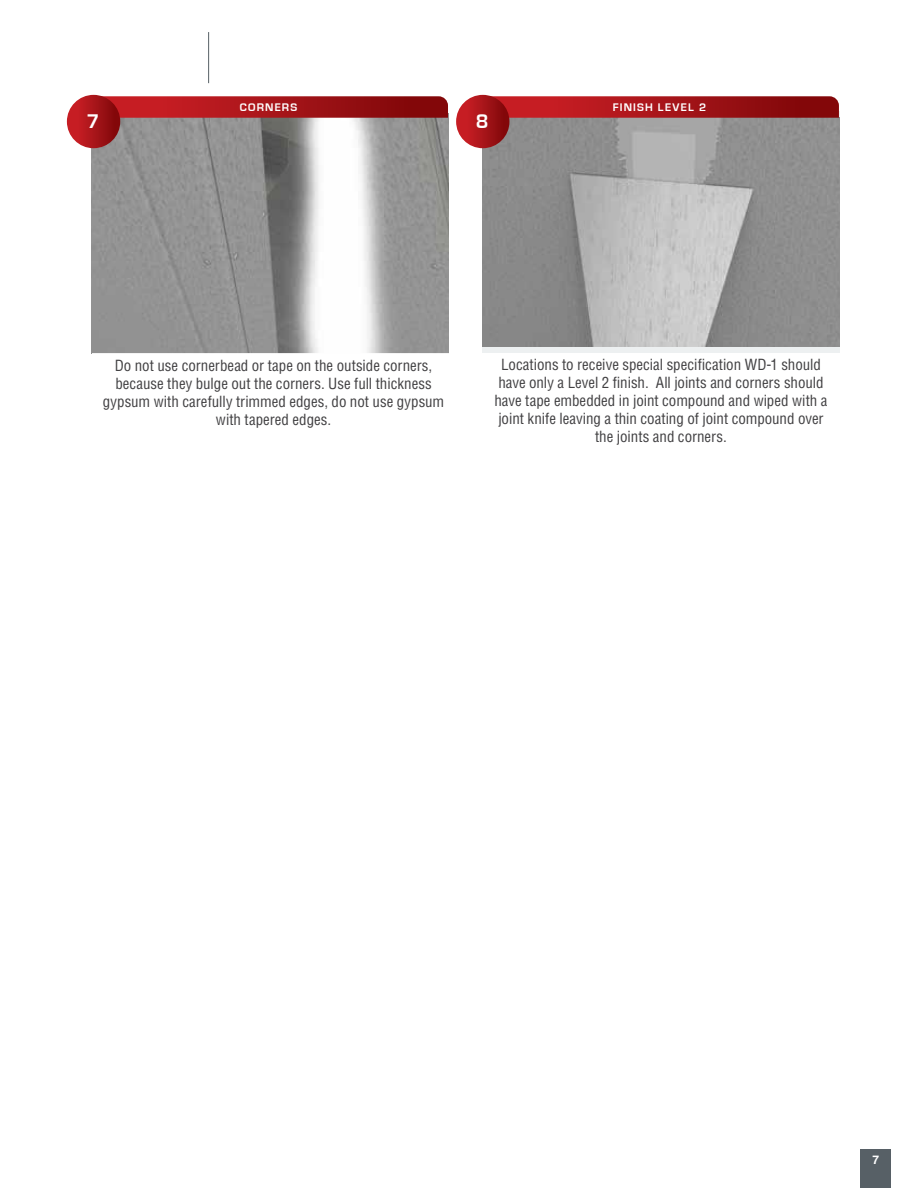
<style>
.page{position:relative;width:918px;height:1188px;background:#fff}
.page>*{position:absolute;margin:0;border:0;box-sizing:border-box;transform-origin:0 0}
.t1{font:700 20.4px "Eurostile";color:#fff}
.t2{font:condensed 15px/18px "Helvetica";color:#414042;text-align:center}
.t3{font:700 12px "Helvetica";color:#fff}
.t4{font:700 11.4px "Eurostile";letter-spacing:.105em;color:#fff}
</style>
<div class="page">
<img style="left:92px;top:118px;width:356px;height:235px">
<hr style="left:208px;top:32px;width:1px;height:51px;background:#576066">
<div style="left:483px;top:111px;width:357px;height:242px;background:#edf0f1"></div>
<img style="left:483px;top:118px;width:357px;height:229px">
<svg style="left:102px;top:96px;width:346px;height:22px;background:#a6181d"></svg>
<svg style="left:491px;top:96px;width:348px;height:22px;background:#a6181d"></svg>
<div style="left:67px;top:95px;width:53px;height:53px;background:linear-gradient(to right,#d32229,#7e0709);border-radius:27px"></div>
<div style="left:456px;top:95px;width:53px;height:53px;background:linear-gradient(to right,#d3242a,#7e0608);border-radius:27px"></div>
<div style="left:860px;top:1149px;width:31px;height:39px;background:#576066"></div>
<p class="t4" style="left:240px;top:101px;width:59px">CORNERS</p>
<p class="t4" style="left:613px;top:101px;width:95px">FINISH LEVEL 2</p>
<h1 class="t1" style="left:87px;top:111px;width:14px">7</h1>
<h1 class="t1" style="left:476px;top:111px;width:14px">8</h1>
<p class="t2" style="left:103px;top:356px;width:343px">Do not use cornerbead or tape on the outside corners, because they bulge out the corners. Use full thickness gypsum with carefully trimmed edges, do not use gypsum with tapered edges.</p>
<p class="t2" style="left:494px;top:355px;width:335px">Locations to receive special specification WD-1 should have only a Level 2 finish. All joints and corners should have tape embedded in joint compound and wiped with a joint knife leaving a thin coating of joint compound over the joints and corners.</p>
<p class="t3" style="left:872px;top:1153px;width:8px">7</p>
</div>
